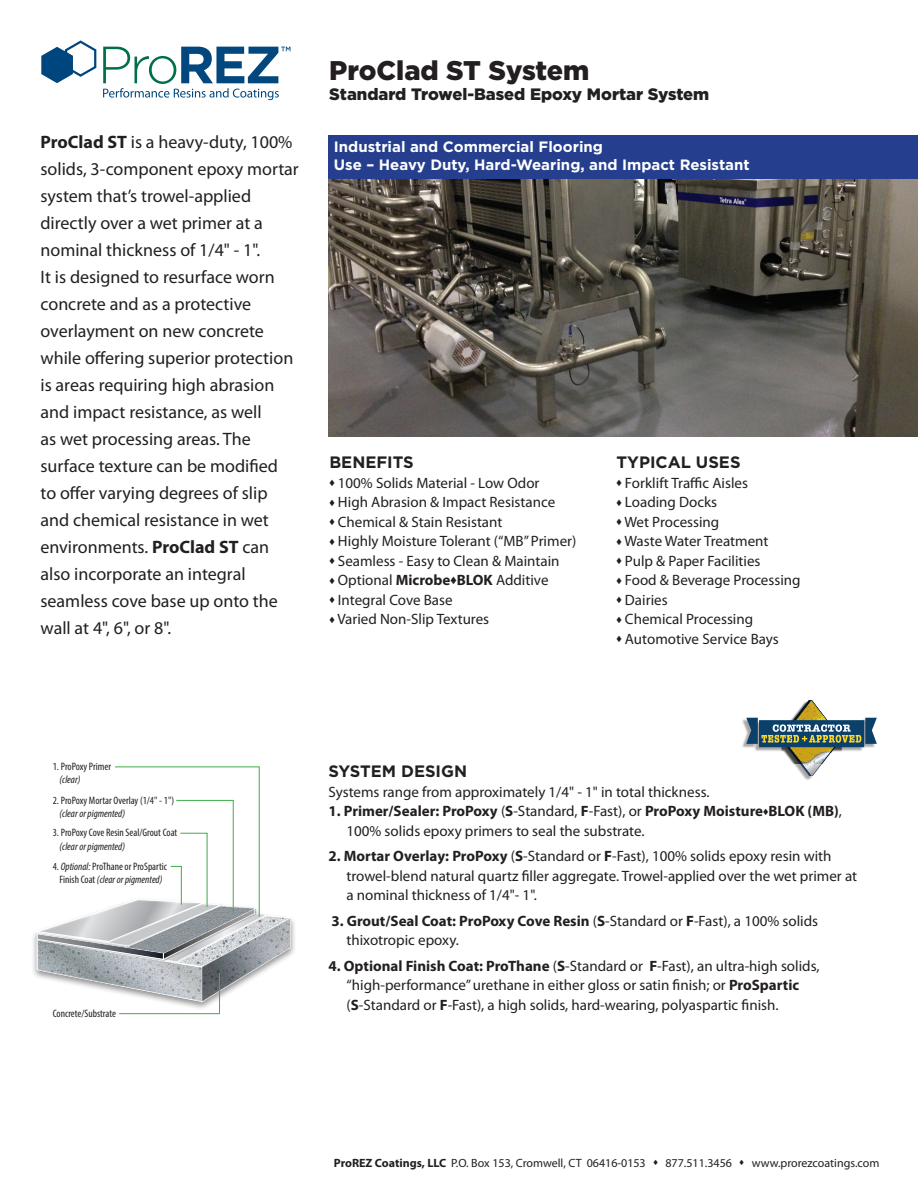
<style>
.page{position:relative;width:918px;height:1188px;background:#fff}
.page>*{position:absolute;margin:0;border:0;box-sizing:border-box;transform-origin:0 0}
.t1{font:900 27px "Gotham";letter-spacing:-.005em;color:#231f20}
.t2{font:18px/27px "Myriad Pro";color:#231f20}
.t3{font:900 16.5px "Gotham";color:#231f20}
.t4{font:700 16.5px "Gotham";color:#231f20}
.t5{font:15px/19.5px "Myriad Pro";color:#231f20}
.t6{font:700 15px/18px "Gotham";color:#fff}
.t7{font:12px "Myriad Pro";color:#231f20}
.t8{font:condensed 10.8px/13.5px "Myriad Pro";color:#231f20;text-align:center}
.t9{font:italic condensed 10.8px "Myriad Pro";color:#231f20}
.s1{font-weight:700}
.s2{font-style:italic}
</style>
<div class="page">
<img style="left:292px;top:920px;width:3px;height:34px">
<img style="left:33px;top:932px;width:4px;height:44px">
<img style="left:328px;top:178px;width:590px;height:258px">
<div style="left:328px;top:135px;width:590px;height:43px;background:#253f8e"></div>
<div style="left:742px;top:701px;width:134px;height:80px;background:#231f20;opacity:.4"></div>
<svg style="left:746px;top:700px;width:131px;height:76px"></svg>
<svg style="left:103px;top:47px;width:187px;height:53px"></svg>
<svg style="left:41px;top:40px;width:56px;height:43px"></svg>
<svg style="left:37px;top:766px;width:255px;height:249px"></svg>
<p class="t2" style="left:40px;top:129px;width:260px"><span class="s1">ProClad ST</span> is a heavy-duty, 100% solids, 3-component epoxy mortar system that’s trowel-applied directly over a wet primer at a nominal thickness of 1/4" - 1".<br>It is designed to resurface worn concrete and as a protective overlayment on new concrete while offering superior protection is areas requiring high abrasion and impact resistance, as well<br>as wet processing areas. The surface texture can be modified<br>to offer varying degrees of slip and chemical resistance in wet environments. <span class="s1">ProClad ST</span> can also incorporate an integral seamless cove base up onto the wall at 4", 6", or 8".</p>
<h1 class="t1" style="left:329px;top:52px;width:262px">ProClad ST System</h1>
<p class="t3" style="left:329px;top:82px;width:382px">Standard Trowel-Based Epoxy Mortar System</p>
<p class="t6" style="left:334px;top:138px;width:417px">Industrial and Commercial Flooring<br>Use – Heavy Duty, Hard-Wearing, and Impact Resistant</p>
<p class="t4" style="left:329px;top:451px;width:86px">BENEFITS</p>
<p class="t5" style="left:329px;top:473px;width:212px">◆ 100% Solids Material - Low Odor</p>
<p class="t5" style="left:329px;top:493px;width:227px">◆ High Abrasion &amp; Impact Resistance</p>
<p class="t5" style="left:329px;top:512px;width:175px">◆ Chemical &amp; Stain Resistant</p>
<p class="t5" style="left:329px;top:532px;width:248px">◆ Highly Moisture Tolerant (“MB” Primer)</p>
<p class="t5" style="left:329px;top:551px;width:232px">◆ Seamless - Easy to Clean &amp; Maintain</p>
<p class="t5" style="left:329px;top:571px;width:221px">◆ Optional <span class="s1">Microbe</span>◆<span class="s1">BLOK</span> Additive</p>
<p class="t5" style="left:329px;top:590px;width:125px">◆ Integral Cove Base</p>
<p class="t5" style="left:329px;top:610px;width:161px">◆ Varied Non-Slip Textures</p>
<p class="t4" style="left:616px;top:451px;width:126px">TYPICAL USES</p>
<p class="t5" style="left:616px;top:473px;width:133px">◆ Forklift Traffic Aisles</p>
<p class="t5" style="left:616px;top:493px;width:102px">◆ Loading Docks</p>
<p class="t5" style="left:616px;top:512px;width:104px">◆ Wet Processing</p>
<p class="t5" style="left:616px;top:532px;width:154px">◆ Waste Water Treatment</p>
<p class="t5" style="left:616px;top:551px;width:146px">◆ Pulp &amp; Paper Facilities</p>
<p class="t5" style="left:616px;top:571px;width:186px">◆ Food &amp; Beverage Processing</p>
<p class="t5" style="left:616px;top:590px;width:53px">◆ Dairies</p>
<p class="t5" style="left:616px;top:610px;width:138px">◆ Chemical Processing</p>
<p class="t5" style="left:616px;top:629px;width:164px">◆ Automotive Service Bays</p>
<p class="t8" style="left:53px;top:759px;width:60px">1. ProPoxy Primer</p>
<p class="t9" style="left:60px;top:773px;width:22px">(clear)</p>
<p class="t8" style="left:53px;top:793px;width:123px">2. ProPoxy Mortar Overlay (1/4" - 1")</p>
<p class="t9" style="left:60px;top:807px;width:67px">(clear or pigmented)</p>
<p class="t8" style="left:53px;top:826px;width:126px">3. ProPoxy Cove Resin Seal/Grout Coat</p>
<p class="t9" style="left:60px;top:840px;width:67px">(clear or pigmented)</p>
<p class="t8" style="left:53px;top:859px;width:116px">4. <span class="s2">Optional:</span> ProThane or ProSpartic<br>Finish Coat <span class="s2">(clear or pigmented)</span></p>
<p class="t8" style="left:53px;top:1007px;width:65px">Concrete/Substrate</p>
<p class="t4" style="left:328px;top:761px;width:140px">SYSTEM DESIGN</p>
<p class="t5" style="left:328px;top:782px;width:383px">Systems range from approximately 1/4" - 1" in total thickness.</p>
<p class="t5" style="left:347px;top:802px;width:497px;text-indent:-18px"><span class="s1">1. Primer/Sealer: ProPoxy</span> (<span class="s1">S</span>-Standard, <span class="s1">F</span>-Fast), or <span class="s1">ProPoxy Moisture</span>◆<span class="s1">BLOK (MB)</span>,<br>100% solids epoxy primers to seal the substrate.</p>
<p class="t5" style="left:347px;top:847px;width:512px;text-indent:-18px"><span class="s1">2. Mortar Overlay: ProPoxy</span> (<span class="s1">S</span>-Standard or <span class="s1">F</span>-Fast), 100% solids epoxy resin with trowel-blend natural quartz filler aggregate. Trowel-applied over the wet primer at a nominal thickness of 1/4"- 1".</p>
<p class="t5" style="left:347px;top:911px;width:473px;text-indent:-15px"><span class="s1">3. Grout/Seal Coat: ProPoxy Cove Resin</span> (<span class="s1">S</span>-Standard or <span class="s1">F</span>-Fast), a 100% solids thixotropic epoxy.</p>
<p class="t5" style="left:347px;top:956px;width:475px;text-indent:-18px"><span class="s1">4. Optional Finish Coat: ProThane</span> (<span class="s1">S</span>-Standard or <span class="s1">F</span>-Fast), an ultra-high solids, “high-performance” urethane in either gloss or satin finish; or <span class="s1">ProSpartic </span>(<span class="s1">S</span>-Standard or <span class="s1">F</span>-Fast), a high solids, hard-wearing, polyaspartic finish.</p>
<p class="t7" style="left:334px;top:1156px;width:547px"><span class="s1">ProREZ Coatings, LLC</span> P.O. Box 153, Cromwell, CT 06416-0153 ◆ 877.511.3456 ◆ www.prorezcoatings.com</p>
</div>
